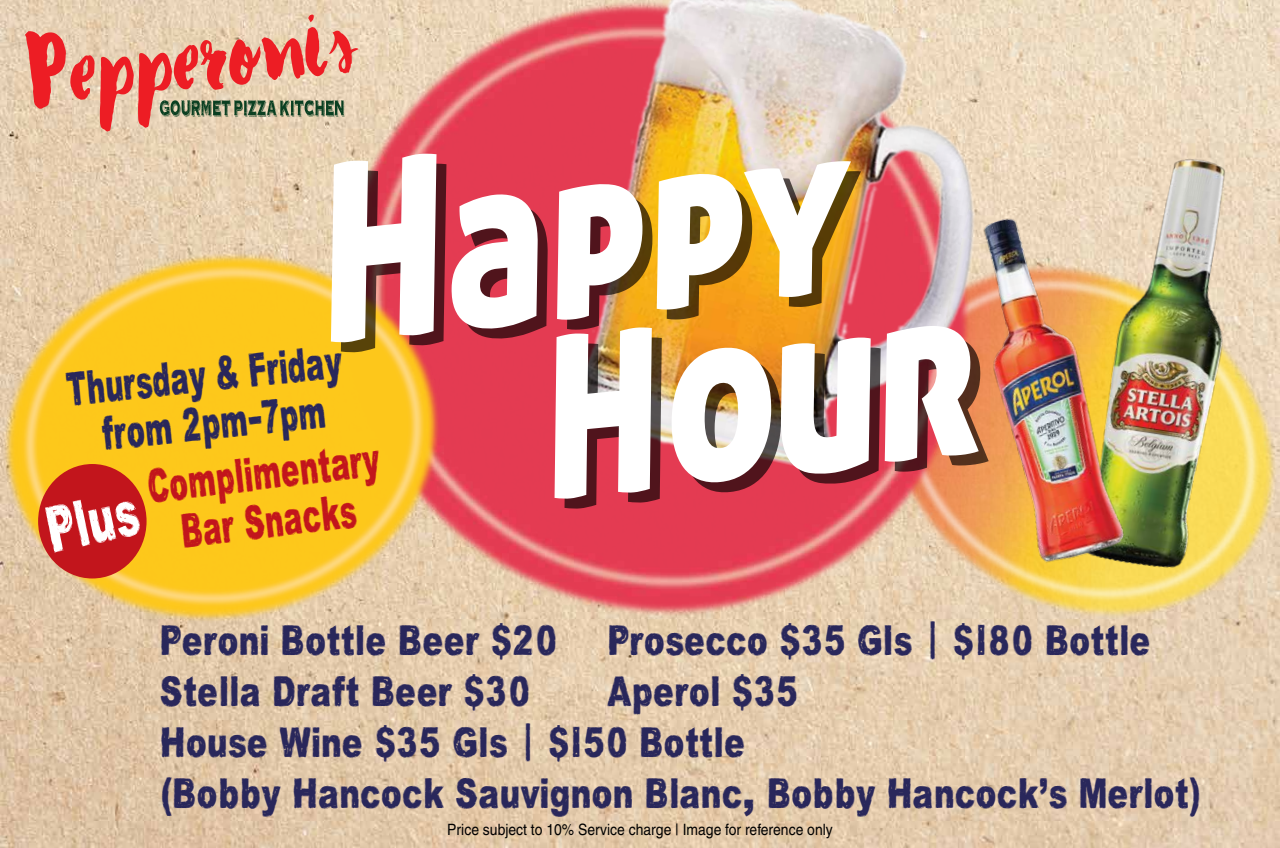
<style>
.page{position:relative;width:1280px;height:848px;background:#fff}
.page>*{position:absolute;margin:0;border:0;box-sizing:border-box;transform-origin:0 0}
.t1{font:65.5px "Gsubadaslowly";color:#fff;scale:.89 1}
.t2{font:48.25px "Gsubadaslowly";color:#c2151c;scale:.85 1}
.t3{font:47.62px/47.6px "Gsubadaslowly";color:#29275b;text-align:center;scale:.85 1}
.t4{font:42.5px/51px "Gsubadaslowly";color:#29275b;scale:1.07 1}
.t5{font:15.62px "Helvetica";color:#000;scale:.89 1}
</style>
<div class="page">
<img style="left:0;top:0;width:1280px;height:847px">
<svg style="left:25px;top:15px;width:275px;height:116px"></svg>
<img style="left:846px;top:225px;width:434px;height:431px">
<img style="left:1009px;top:237px;width:271px;height:403px">
<img style="left:300px;top:0;width:709px;height:654px">
<img style="left:0;top:213px;width:478px;height:448px">
<div style="left:38px;top:464px;width:109px;height:114px;background:#c2151c;border-radius:50%"></div>
<img style="left:1057px;top:127px;width:204px;height:448px">
<img style="left:917px;top:198px;width:269px;height:406px">
<img style="left:514px;top:0;width:534px;height:518px">
<svg style="left:331px;top:154px;width:217px;height:198px"></svg>
<img style="left:555px;top:161px;width:434px;height:347px">
<p class="t3" style="left:65px;top:367px;width:326px;rotate:-6deg">Thursday &amp; Friday from 2pm-7pm</p>
<p class="t2" style="left:145px;top:463px;width:276px;rotate:-7deg">Complimentary</p>
<h1 class="t1" style="left:39px;top:499px;width:106px;rotate:-13deg">Plus</h1>
<p class="t2" style="left:178px;top:507px;width:209px;rotate:-7deg">Bar Snacks</p>
<p class="t4" style="left:608px;top:616px;width:509px">Prosecco $35 Gls | $180 Bottle<br>Aperol $35</p>
<p class="t4" style="left:160px;top:616px;width:975px">Peroni Bottle Beer $20<br>Stella Draft Beer $30<br>House Wine $35 Gls | $150 Bottle<br>(Bobby Hancock Sauvignon Blanc, Bobby Hancock's Merlot)</p>
<p class="t5" style="left:447px;top:820px;width:435px">Price subject to 10% Service charge | Image for reference only</p>
</div>
